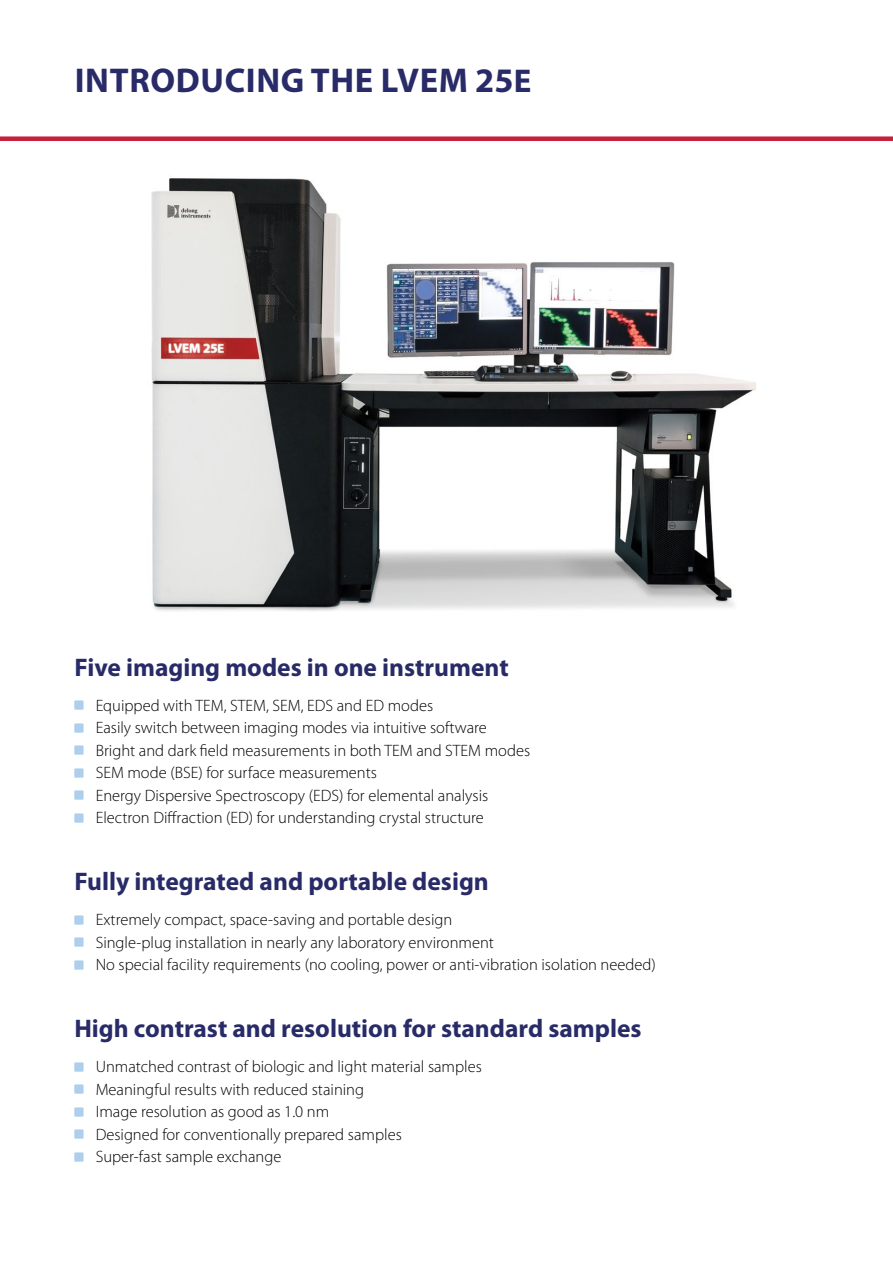
<style>
.page{position:relative;width:893px;height:1263px;background:#fff}
.page>*{position:absolute;margin:0;border:0;box-sizing:border-box;transform-origin:0 0}
.t1{font:700 34.5px "Myriad Pro";letter-spacing:.02em;color:#282b67}
.t2{font:700 25.5px "Myriad Pro";color:#282b67}
.t3{font:300 16.5px/22.5px "Myriad Pro";color:#000}
.s1{font-size:33px}
</style>
<div class="page">
<img style="left:151px;top:178px;width:605px;height:433px">
<div style="left:0;top:136px;width:893px;height:5px;background:#c5203e"></div>
<h1 class="t1" style="left:75px;top:61px;width:458px">INTRODUCING THE LVEM 25<span class="s1">E</span></h1>
<h2 class="t2" style="left:74px;top:653px;width:436px">Five imaging modes in one instrument</h2>
<p class="t3" style="left:96px;top:694px;width:436px">Equipped with TEM, STEM, SEM, EDS and ED modes<br>Easily switch between imaging modes via intuitive software Bright and dark field measurements in both TEM and STEM modes SEM mode (BSE) for surface measurements<br>Energy Dispersive Spectroscopy (EDS) for elemental analysis Electron Diffraction (ED) for understanding crystal structure</p>
<h2 class="t2" style="left:74px;top:867px;width:416px">Fully integrated and portable design</h2>
<p class="t3" style="left:96px;top:909px;width:562px">Extremely compact, space-saving and portable design<br>Single-plug installation in nearly any laboratory environment<br>No special facility requirements (no cooling, power or anti-vibration isolation needed)</p>
<h2 class="t2" style="left:74px;top:1014px;width:569px">High contrast and resolution for standard samples</h2>
<p class="t3" style="left:96px;top:1055px;width:388px">Unmatched contrast of biologic and light material samples Meaningful results with reduced staining<br>Image resolution as good as 1.0 nm<br>Designed for conventionally prepared samples<br>Super-fast sample exchange</p>
</div>
